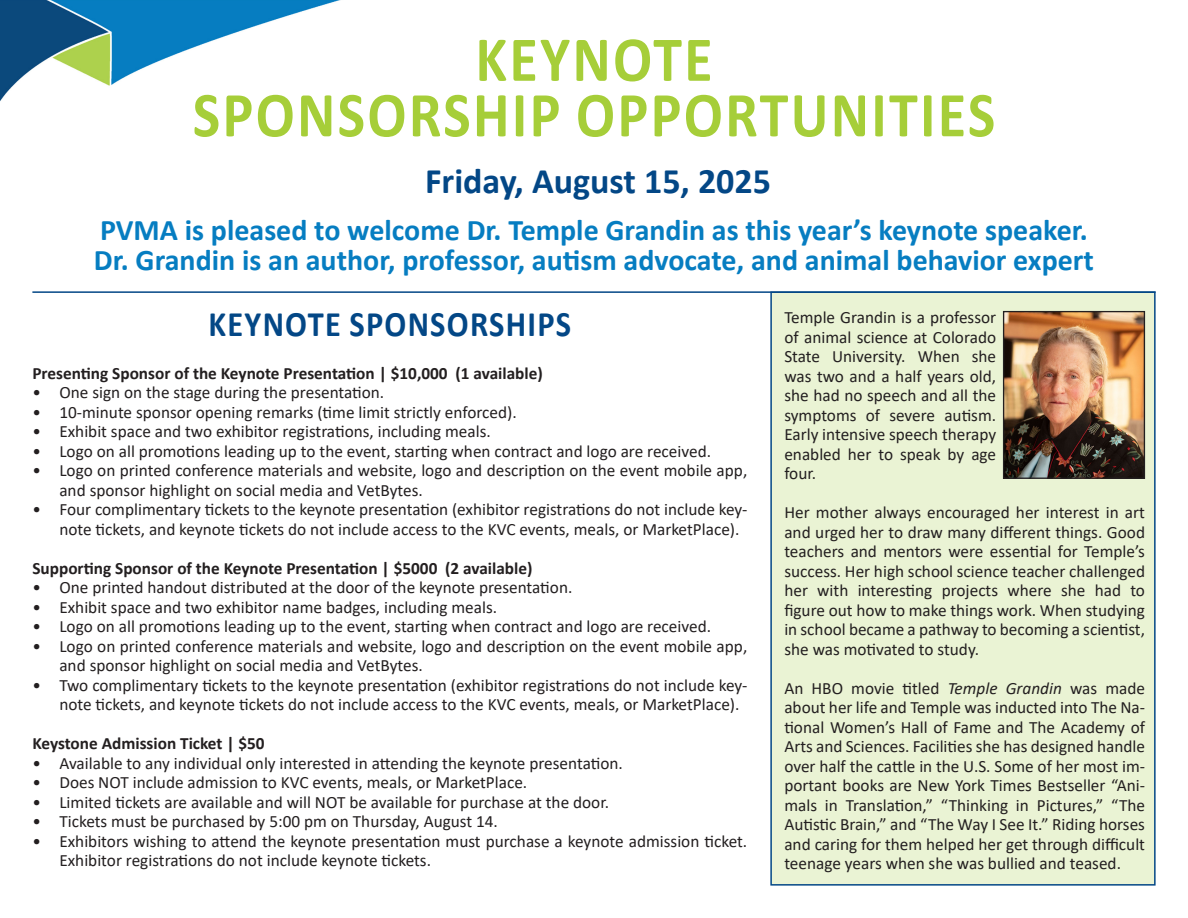
<style>
.page{position:relative;width:1188px;height:918px;background:#fff}
.page>*{position:absolute;margin:0;border:0;box-sizing:border-box;transform-origin:0 0}
.t1{font:700 64.5px "Calibri";letter-spacing:.04em;color:#a6ce39;scale:.9 1}
.t2{font:700 36px "Calibri";color:#034786}
.t3{font:700 36px "Calibri";letter-spacing:.03em;color:#034786;scale:.9 1}
.t4{font:700 30px "Calibri";color:#067dc1}
.t5{font:17.25px/19.5px "Calibri";color:#231f20}
.t6{font:700 17.25px "Calibri";color:#231f20}
.s1{font-style:italic}
</style>
<div class="page">
<div style="left:770px;top:291px;width:386px;height:595px;background:#eaf3d4;border:2px solid #034786"></div>
<img style="left:0;top:0;width:341px;height:101px">
<img style="left:1005px;top:313px;width:138px;height:164px">
<div style="left:1003px;top:311px;width:142px;height:168px;border:1px solid #231f20"></div>
<hr style="left:32px;top:291px;width:1124px;height:2px;background:#034786">
<p class="t1" style="left:475px;top:14px;width:265px">KEYNOTE</p>
<p class="t1" style="left:193px;top:69px;width:893px">SPONSORSHIP OPPORTUNITIES</p>
<p class="t2" style="left:425px;top:156px;width:347px">Friday, August 15, 2025</p>
<p class="t4" style="left:100px;top:209px;width:989px">PVMA is pleased to welcome Dr. Temple Grandin as this year’s keynote speaker.</p>
<p class="t4" style="left:94px;top:239px;width:1002px">Dr. Grandin is an author, professor, autism advocate, and animal behavior expert</p>
<p class="t3" style="left:209px;top:298px;width:405px">KEYNOTE SPONSORSHIPS</p>
<p class="t6" style="left:32px;top:361px;width:512px">Presenting Sponsor of the Keynote Presentation | $10,000 (1 available)</p>
<p class="t5" style="left:32px;top:382px;width:353px">• One sign on the stage during the presentation.</p>
<p class="t5" style="left:32px;top:402px;width:486px">• 10-minute sponsor opening remarks (time limit strictly enforced).</p>
<p class="t5" style="left:32px;top:421px;width:460px">• Exhibit space and two exhibitor registrations, including meals.</p>
<p class="t5" style="left:32px;top:441px;width:680px">• Logo on all promotions leading up to the event, starting when contract and logo are received.</p>
<p class="t5" style="left:59px;top:460px;width:689px;text-indent:-27px">• Logo on printed conference materials and website, logo and description on the event mobile app, and sponsor highlight on social media and VetBytes.</p>
<p class="t5" style="left:59px;top:499px;width:689px;text-indent:-27px">• Four complimentary tickets to the keynote presentation (exhibitor registrations do not include key&shy;note tickets, and keynote tickets do not include access to the KVC events, meals, or MarketPlace).</p>
<p class="t6" style="left:32px;top:556px;width:502px">Supporting Sponsor of the Keynote Presentation | $5000 (2 available)</p>
<p class="t5" style="left:32px;top:577px;width:542px">• One printed handout distributed at the door of the keynote presentation.</p>
<p class="t5" style="left:32px;top:597px;width:466px">• Exhibit space and two exhibitor name badges, including meals.</p>
<p class="t5" style="left:32px;top:616px;width:680px">• Logo on all promotions leading up to the event, starting when contract and logo are received.</p>
<p class="t5" style="left:59px;top:636px;width:689px;text-indent:-27px">• Logo on printed conference materials and website, logo and description on the event mobile app, and sponsor highlight on social media and VetBytes.</p>
<p class="t5" style="left:59px;top:675px;width:689px;text-indent:-27px">• Two complimentary tickets to the keynote presentation (exhibitor registrations do not include key&shy;note tickets, and keynote tickets do not include access to the KVC events, meals, or MarketPlace).</p>
<p class="t6" style="left:32px;top:731px;width:234px">Keystone Admission Ticket | $50</p>
<p class="t5" style="left:32px;top:753px;width:592px">• Available to any individual only interested in attending the keynote presentation.</p>
<p class="t5" style="left:32px;top:772px;width:496px">• Does NOT include admission to KVC events, meals, or MarketPlace.</p>
<p class="t5" style="left:32px;top:792px;width:578px">• Limited tickets are available and will NOT be available for purchase at the door.</p>
<p class="t5" style="left:32px;top:811px;width:467px">• Tickets must be purchased by 5:00 pm on Thursday, August 14.</p>
<p class="t5" style="left:59px;top:831px;width:689px;text-indent:-27px">• Exhibitors wishing to attend the keynote presentation must purchase a keynote admission ticket.<br>Exhibitor registrations do not include keynote tickets.</p>
<p class="t5" style="left:784px;top:308px;width:213px;text-align:justify">Temple Grandin is a professor of animal science at Colorado State University. When she was two and a half years old, she had no speech and all the symptoms of severe autism.<br>Early intensive speech therapy enabled her to speak by age four.</p>
<p class="t5" style="left:784px;top:503px;width:362px;text-align:justify">Her mother always encouraged her interest in art and urged her to draw many different things. Good teachers and mentors were essential for Temple’s success. Her high school science teacher challenged her with interesting projects where she had to figure out how to make things work. When studying in school became a pathway to becoming a scientist, she was motivated to study.</p>
<p class="t5" style="left:784px;top:678px;width:362px;text-align:justify">An HBO movie titled <span class="s1">Temple Grandin</span> was made about her life and Temple was inducted into The Na&shy;tional Women’s Hall of Fame and The Academy of Arts and Sciences. Facilities she has designed handle over half the cattle in the U.S. Some of her most im&shy;portant books are New York Times Bestseller “Ani&shy;mals in Translation,” “Thinking in Pictures,” “The Autistic Brain,” and “The Way I See It.” Riding horses and caring for them helped her get through difficult teenage years when she was bullied and teased.</p>
</div>
